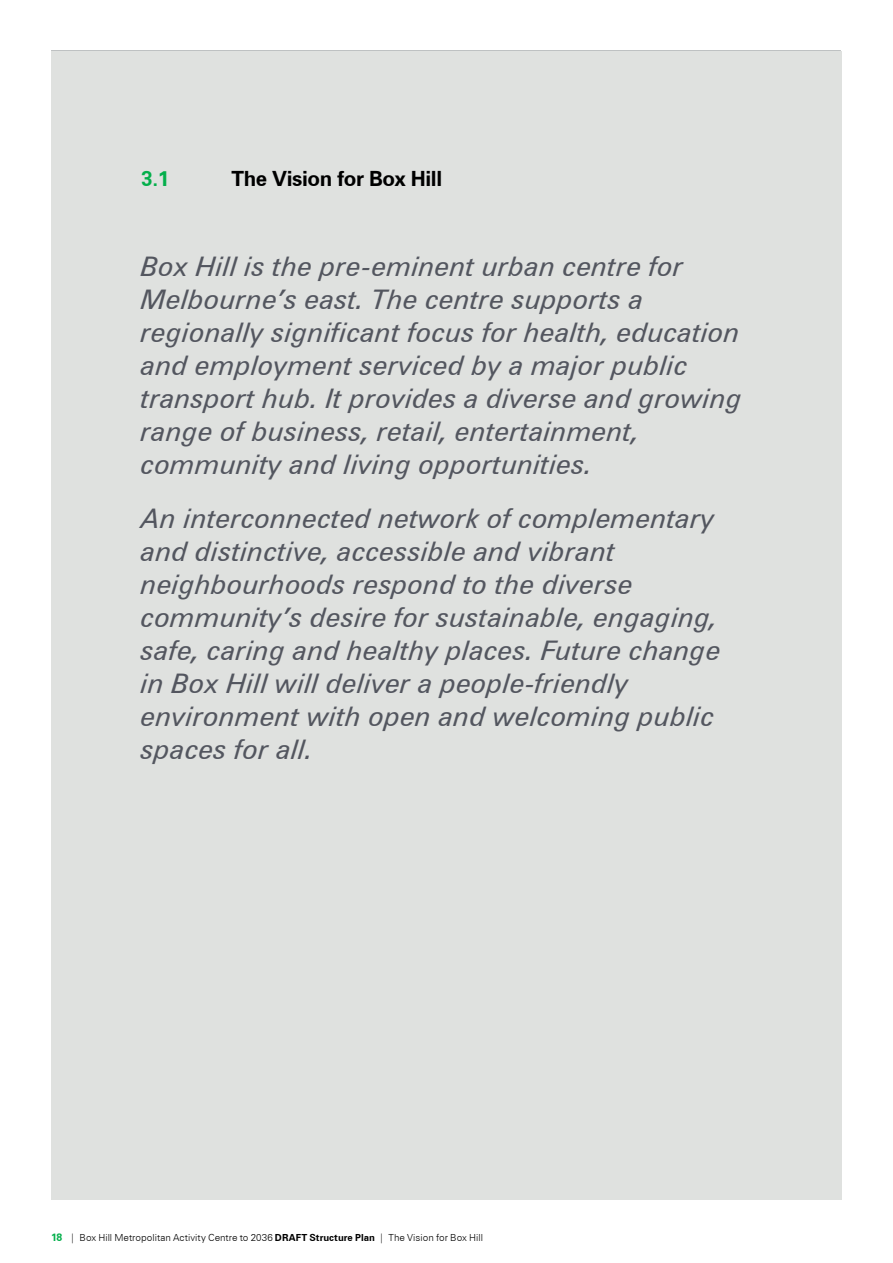
<style>
.page{position:relative;width:893px;height:1263px;background:#fff}
.page>*{position:absolute;margin:0;border:0;box-sizing:border-box;transform-origin:0 0}
.t1{font:italic 27px/33px "Zurich BT";color:#53565f}
.t2{font:700 21px "Zurich BT";letter-spacing:-.02em;color:#000}
.t3{font:700 21px "Zurich BT";color:#03af4b}
.t4{font:300 9.75px "Zurich BT";color:#000}
.s1{font-weight:700;font-size:10.5px;color:#03af4b}
.s2{font-weight:700}
</style>
<div class="page">
<div style="left:51px;top:51px;width:791px;height:1148px;background:#dfe1df"></div>
<p class="t3" style="left:141px;top:166px;width:30px">3.1</p>
<p class="t2" style="left:231px;top:166px;width:212px">The Vision for Box Hill</p>
<p class="t1" style="left:141px;top:249px;width:603px">Box Hill is the pre-eminent urban centre for Melbourne’s east. The centre supports a regionally significant focus for health, education and employment serviced by a major public transport hub. It provides a diverse and growing range of business, retail, entertainment, community and living opportunities.</p>
<p class="t1" style="left:141px;top:502px;width:581px">An interconnected network of complementary and distinctive, accessible and vibrant neighbourhoods respond to the diverse community’s desire for sustainable, engaging, safe, caring and healthy places. Future change in Box Hill will deliver a people-friendly environment with open and welcoming public spaces for all.</p>
<p class="t4" style="left:51px;top:1232px;width:433px"><span class="s1">18</span> | Box Hill Metropolitan Activity Centre to 2036 <span class="s2">DRAFT Structure Plan</span> | The Vision for Box Hill</p>
</div>
